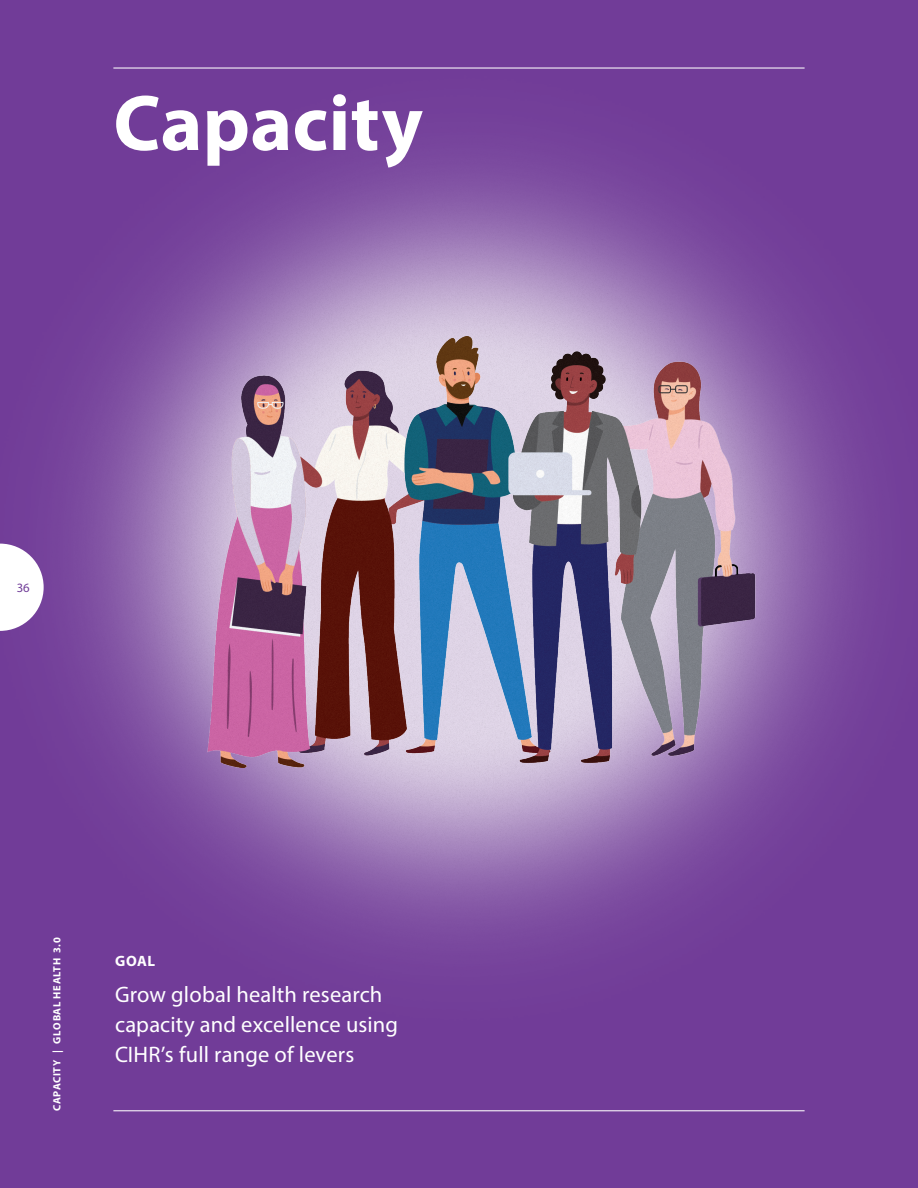
<style>
.page{position:relative;width:918px;height:1188px;background:#fff}
.page>*{position:absolute;margin:0;border:0;box-sizing:border-box;transform-origin:0 0}
.t1{font:700 79.5px "Myriad Pro";color:#fff}
.Section_Title_Descri{font:22.5px/30px "Myriad Pro";letter-spacing:.005em;color:#fff}
.Sub_Head_2_-_White{font:700 15px "Myriad Pro";color:#fff}
.t2{font:12.75px "Myriad Pro";color:#713e98}
.t3{font:700 10.5px "Myriad Pro";letter-spacing:.065em;color:#fff}
</style>
<div class="page">
<img style="left:0;top:0;width:918px;height:1188px">
<img style="left:207px;top:336px;width:549px;height:432px">
<hr style="left:113px;top:68px;width:692px;height:1px;background:#fff">
<hr style="left:113px;top:1110px;width:692px;height:1px;background:#fff">
<svg style="left:0;top:544px;width:44px;height:87px"></svg>
<h1 class="t1" style="left:113px;top:71px;width:311px">Capacity</h1>
<p class="t2" style="left:17px;top:580px;width:15px">36</p>
<p class="t3" style="left:50px;top:1111px;width:175px;rotate:-90deg">CAPACITY | GLOBAL HEALTH 3.0</p>
<p class="Sub_Head_2_-_White" style="left:115px;top:951px;width:41px">GOAL</p>
<p class="Section_Title_Descri" style="left:115px;top:979px;width:284px">Grow global health research capacity and excellence using<br>CIHR’s full range of levers</p>
</div>
